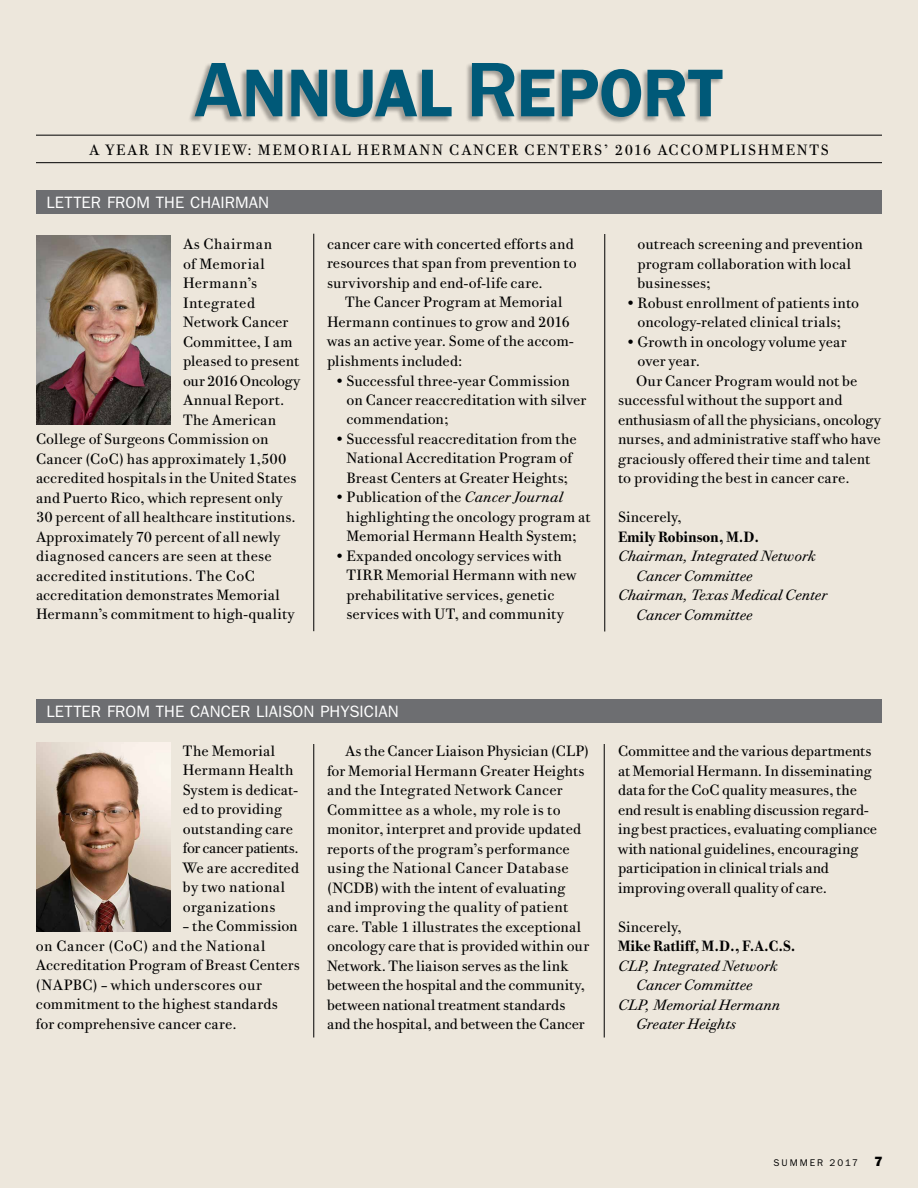
<style>
.page{position:relative;width:918px;height:1188px;background:#ede7dc}
.page>*{position:absolute;margin:0;border:0;box-sizing:border-box;transform-origin:0 0}
.t1{font:16.5px "Franklin Gothic";color:#fff}
.t2{font:15px/19.5px "Bodoni Twe ITC";letter-spacing:.01em;color:#000}
.t3{font:italic 15px "Bodoni Twe ITC";color:#000}
.t4{font:15px "Bodoni Twe ITC";letter-spacing:.11em;color:#000}
.t5{font:700 15px "Bodoni Twe ITC";color:#000;scale:.9 1}
.t6{font:15px "Bodoni Twe ITC";letter-spacing:-.025em;color:#000}
.t7{font:15px "Bodoni Twe ITC";letter-spacing:.05em;color:#000}
.t8{font:15px "Bodoni Twe ITC";letter-spacing:.03em;color:#000}
.t9{font:15px "Bodoni Twe ITC";letter-spacing:.035em;color:#000}
.t10{font:9.75px "Franklin Gothic";letter-spacing:.2em;color:#000}
.s1{font-style:italic}
.s2{font-weight:800;font-size:13.5px}
</style>
<div class="page">
<hr style="left:36px;top:135px;width:846px;height:1px;background:#000">
<hr style="left:36px;top:162px;width:846px;height:1px;background:#000">
<img style="left:36px;top:742px;width:135px;height:190px">
<div style="left:36px;top:190px;width:846px;height:24px;background:#6d6e71"></div>
<div style="left:36px;top:699px;width:846px;height:24px;background:#6d6e71"></div>
<hr style="left:314px;top:744px;width:1px;height:294px;background:#000">
<img style="left:36px;top:236px;width:135px;height:188px">
<hr style="left:314px;top:234px;width:1px;height:397px;background:#000">
<hr style="left:604px;top:234px;width:1px;height:398px;background:#000">
<hr style="left:604px;top:744px;width:1px;height:294px;background:#000">
<div style="left:188px;top:63px;width:535px;height:61px;background:#000;opacity:.32"></div>
<svg style="left:195px;top:63px;width:87px;height:53px"></svg>
<svg style="left:291px;top:70px;width:36px;height:46px;background:#3d798c"></svg>
<svg style="left:335px;top:70px;width:117px;height:47px"></svg>
<svg style="left:472px;top:63px;width:43px;height:53px"></svg>
<svg style="left:521px;top:70px;width:33px;height:46px"></svg>
<svg style="left:562px;top:69px;width:79px;height:48px"></svg>
<svg style="left:647px;top:70px;width:76px;height:46px"></svg>
<p class="t4" style="left:89px;top:141px;width:741px">A YEAR IN REVIEW: MEMORIAL HERMANN CANCER CENTERS’ 2016 ACCOMPLISHMENTS</p>
<p class="t1" style="left:46px;top:193px;width:224px">LETTER FROM THE CHAIRMAN</p>
<p class="t7" style="left:183px;top:235px;width:91px">As Chairman</p>
<p class="t2" style="left:183px;top:254px;width:83px">of Memorial</p>
<p class="t9" style="left:183px;top:274px;width:76px">Hermann’s</p>
<p class="t8" style="left:183px;top:293px;width:73px">Integrated</p>
<p class="t2" style="left:183px;top:312px;width:107px">Network Cancer</p>
<p class="t2" style="left:183px;top:332px;width:111px">Committee, I am</p>
<p class="t2" style="left:183px;top:351px;width:118px">pleased to present</p>
<p class="t6" style="left:183px;top:371px;width:118px">our 2016 Oncology</p>
<p class="t2" style="left:183px;top:390px;width:103px">Annual Report.</p>
<p class="t2" style="left:183px;top:410px;width:95px">The American</p>
<p class="t2" style="left:36px;top:429px;width:234px">College of Surgeons Commission on</p>
<p class="t2" style="left:36px;top:449px;width:252px">Cancer (CoC) has approximately 1,500</p>
<p class="t2" style="left:36px;top:468px;width:262px">accredited hospitals in the United States</p>
<p class="t2" style="left:36px;top:488px;width:248px">and Puerto Rico, which represent only</p>
<p class="t2" style="left:36px;top:507px;width:261px">30 percent of all healthcare institutions.</p>
<p class="t2" style="left:36px;top:527px;width:246px">Approximately 70 percent of all newly</p>
<p class="t2" style="left:36px;top:546px;width:237px">diagnosed cancers are seen at these</p>
<p class="t2" style="left:36px;top:566px;width:220px">accredited institutions. The CoC</p>
<p class="t2" style="left:36px;top:585px;width:245px">accreditation demonstrates Memorial</p>
<p class="t2" style="left:36px;top:605px;width:260px">Hermann’s commitment to high-quality</p>
<p class="t2" style="left:327px;top:234px;width:251px">cancer care with concerted efforts and resources that span from prevention to survivorship and end-of-life care.</p>
<p class="t2" style="left:327px;top:293px;width:248px;text-indent:18px">The Cancer Program at Memorial<br>Hermann continues to grow and 2016 was an active year. Some of the accom&shy;plishments included:</p>
<p class="t2" style="left:346px;top:371px;width:241px;text-indent:-12px">•Successful three-year Commission on Cancer reaccreditation with silver commendation;</p>
<p class="t2" style="left:334px;top:429px;width:244px;text-align:center">•Successful reaccreditation from the<br>National Accreditation Program of<br>Breast Centers at Greater Heights;</p>
<p class="t2" style="left:346px;top:488px;width:246px;text-indent:-12px">•Publication of the <span class="s1">Cancer Journal </span>highlighting the oncology program at<br>Memorial Hermann Health System;</p>
<p class="t2" style="left:346px;top:546px;width:231px;text-indent:-12px">•Expanded oncology services with TIRR Memorial Hermann with new prehabilitative services, genetic services with UT, and community</p>
<p class="t2" style="left:638px;top:234px;width:227px">outreach screening and prevention program collaboration with local businesses;</p>
<p class="t2" style="left:626px;top:293px;width:235px;text-align:center">•Robust enrollment of patients into oncology-related clinical trials;</p>
<p class="t2" style="left:626px;top:332px;width:223px">•Growth in oncology volume year</p>
<p class="t2" style="left:638px;top:351px;width:64px">over year.</p>
<p class="t2" style="left:636px;top:371px;width:223px">Our Cancer Program would not be</p>
<p class="t2" style="left:618px;top:390px;width:226px">successful without the support and</p>
<p class="t2" style="left:618px;top:410px;width:264px">enthusiasm of all the physicians, oncology</p>
<p class="t2" style="left:618px;top:429px;width:264px">nurses, and administrative staff who have</p>
<p class="t2" style="left:618px;top:449px;width:254px">graciously offered their time and talent</p>
<p class="t2" style="left:618px;top:468px;width:233px">to providing the best in cancer care.</p>
<p class="t2" style="left:618px;top:507px;width:65px">Sincerely,</p>
<p class="t5" style="left:618px;top:527px;width:158px">Emily Robinson, M.D.</p>
<p class="t3" style="left:618px;top:546px;width:199px">Chairman, Integrated Network</p>
<p class="t3" style="left:636px;top:566px;width:118px">Cancer Committee</p>
<p class="t3" style="left:618px;top:585px;width:211px">Chairman, Texas Medical Center</p>
<p class="t3" style="left:636px;top:605px;width:118px">Cancer Committee</p>
<p class="t1" style="left:46px;top:702px;width:354px">LETTER FROM THE CANCER LIAISON PHYSICIAN</p>
<p class="t2" style="left:327px;top:741px;width:264px;text-indent:18px">As the Cancer Liaison Physician (CLP) for Memorial Hermann Greater Heights and the Integrated Network Cancer Committee as a whole, my role is to monitor, interpret and provide updated reports of the program’s performance using the National Cancer Database (NCDB) with the intent of evaluating and improving the quality of patient care. Table 1 illustrates the exceptional oncology care that is provided within our Network. The liaison serves as the link between the hospital and the community, between national treatment standards and the hospital, and between the Cancer</p>
<p class="t2" style="left:618px;top:741px;width:261px">Committee and the various departments at Memorial Hermann. In disseminating data for the CoC quality measures, the end result is enabling discussion regard&shy;ing best practices, evaluating compliance with national guidelines, encouraging participation in clinical trials and improving overall quality of care.</p>
<p class="t2" style="left:183px;top:741px;width:117px">The Memorial<br>Hermann Health<br>System is dedicat&shy;ed to providing outstanding care for cancer patients.<br>We are accredited by two national organizations</p>
<p class="t2" style="left:36px;top:917px;width:265px;text-indent:147px">– the Commission on Cancer (CoC) and the National<br>Accreditation Program of Breast Centers (NAPBC) – which underscores our commitment to the highest standards for comprehensive cancer care.</p>
<p class="t2" style="left:618px;top:917px;width:65px">Sincerely,</p>
<p class="t5" style="left:618px;top:937px;width:199px">Mike Ratliff, M.D., F.A.C.S.</p>
<p class="t3" style="left:618px;top:956px;width:161px">CLP, Integrated Network</p>
<p class="t3" style="left:636px;top:975px;width:118px">Cancer Committee</p>
<p class="t3" style="left:618px;top:995px;width:164px">CLP, Memorial Hermann</p>
<p class="t3" style="left:636px;top:1014px;width:102px">Greater Heights</p>
<p class="t10" style="left:774px;top:1157px;width:110px">SUMMER 2017 <span class="s2">7</span></p>
</div>
